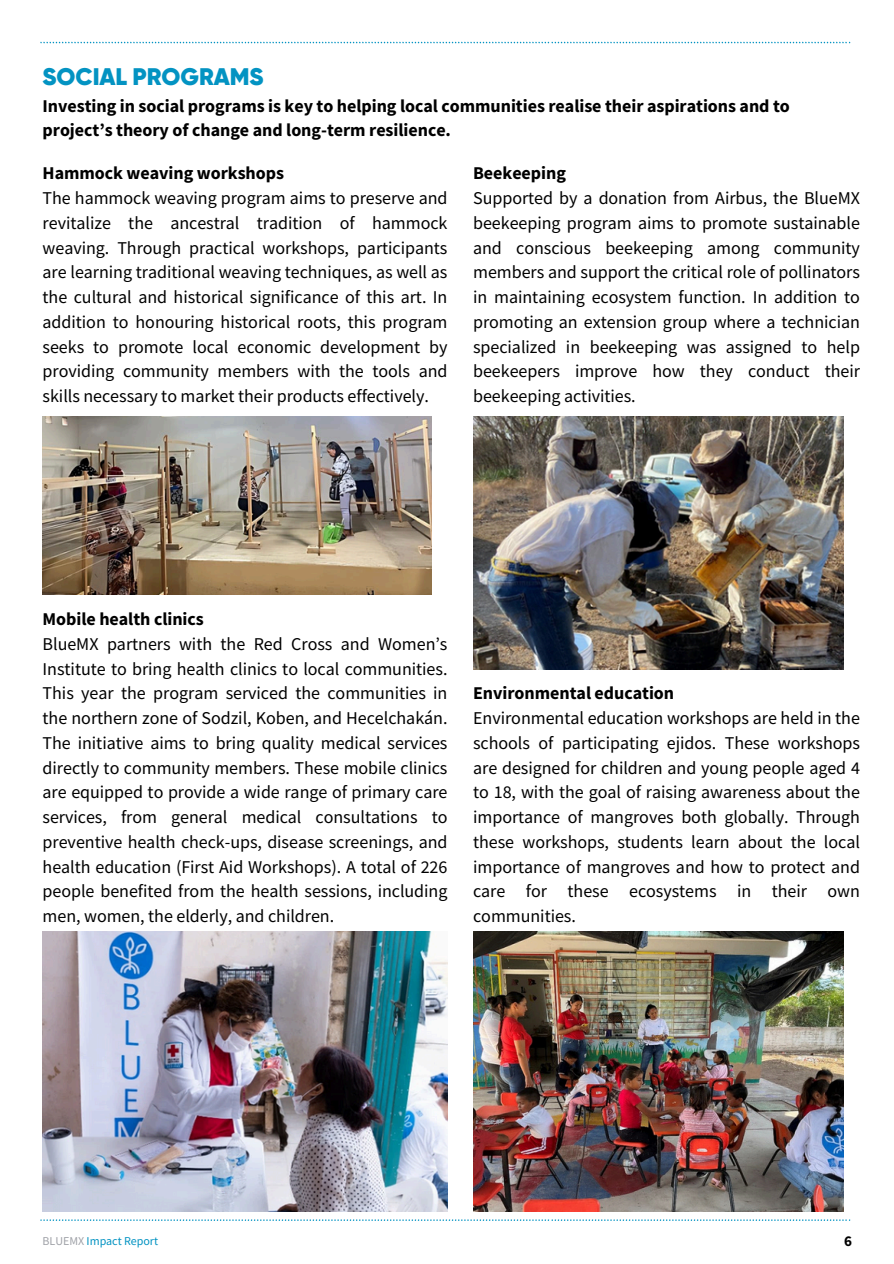
<style>
.page{position:relative;width:894px;height:1264px;background:#fff}
.page>*{position:absolute;margin:0;border:0;box-sizing:border-box;transform-origin:0 0}
.t1{font:900 24px "Gilroy";letter-spacing:-.005em;color:#0393c2}
.t2{font:18px/24.8px "Source Sans Pro";letter-spacing:-.005em;color:#000}
.t3{font:700 18px/24.8px "Source Sans Pro";letter-spacing:-.005em;color:#000}
.t4{font:700 15px "Source Sans Pro";color:#000}
.t5{font:12px "Source Sans Pro";letter-spacing:-.005em;color:#0393c2}
.s1{font-weight:700}
.s2{color:#a0a2a8}
</style>
<div class="page">
<svg style="left:40px;top:42px;width:810px;height:1px"></svg>
<svg style="left:40px;top:1219px;width:810px;height:1px"></svg>
<img style="left:43px;top:931px;width:405px;height:280px">
<img style="left:473px;top:416px;width:370px;height:254px">
<img style="left:473px;top:931px;width:370px;height:280px">
<img style="left:43px;top:416px;width:388px;height:178px">
<h1 class="t1" style="left:43px;top:61px;width:222px">SOCIAL PROGRAMS</h1>
<h1 class="t3" style="left:43px;top:93px;width:748px">Investing in social programs is key to helping local communities realise their aspirations and to project’s theory of change and long-term resilience.</h1>
<p class="t2" style="left:43px;top:161px;width:406px"><span class="s1">Hammock weaving workshops<br></span>The hammock weaving program aims to preserve and revitalize the ancestral tradition of hammock weaving. Through practical workshops, participants are learning traditional weaving techniques, as well as the cultural and historical significance of this art. In addition to honouring historical roots, this program seeks to promote local economic development by providing community members with the tools and skills necessary to market their products effectively.</p>
<h2 class="t2" style="left:473px;top:161px;width:388px"><span class="s1">Beekeeping<br></span>Supported by a donation from Airbus, the BlueMX beekeeping program aims to promote sustainable and conscious beekeeping among community members and support the critical role of pollinators in maintaining ecosystem function. In addition to promoting an extension group where a technician specialized in beekeeping was assigned to help beekeepers improve how they conduct their beekeeping activities.</h2>
<h2 class="t2" style="left:43px;top:606px;width:406px"><span class="s1">Mobile health clinics<br></span>BlueMX partners with the Red Cross and Women’s Institute to bring health clinics to local communities.<br>This year the program serviced the communities in the northern zone of Sodzil, Koben, and Hecelchakán.<br>The initiative aims to bring quality medical services directly to community members. These mobile clinics are equipped to provide a wide range of primary care services, from general medical consultations to preventive health check-ups, disease screenings, and health education (First Aid Workshops). A total of 226 people benefited from the health sessions, including men, women, the elderly, and children.</h2>
<p class="t2" style="left:473px;top:680px;width:388px"><span class="s1">Environmental education<br></span>Environmental education workshops are held in the schools of participating ejidos. These workshops are designed for children and young people aged 4 to 18, with the goal of raising awareness about the importance of mangroves both globally. Through these workshops, students learn about the local importance of mangroves and how to protect and care for these ecosystems in their own communities.</p>
<h2 class="t5" style="left:43px;top:1233px;width:117px"><span class="s2">BLUEMX</span> Impact Report</h2>
<h2 class="t4" style="left:843px;top:1231px;width:9px">6</h2>
</div>
